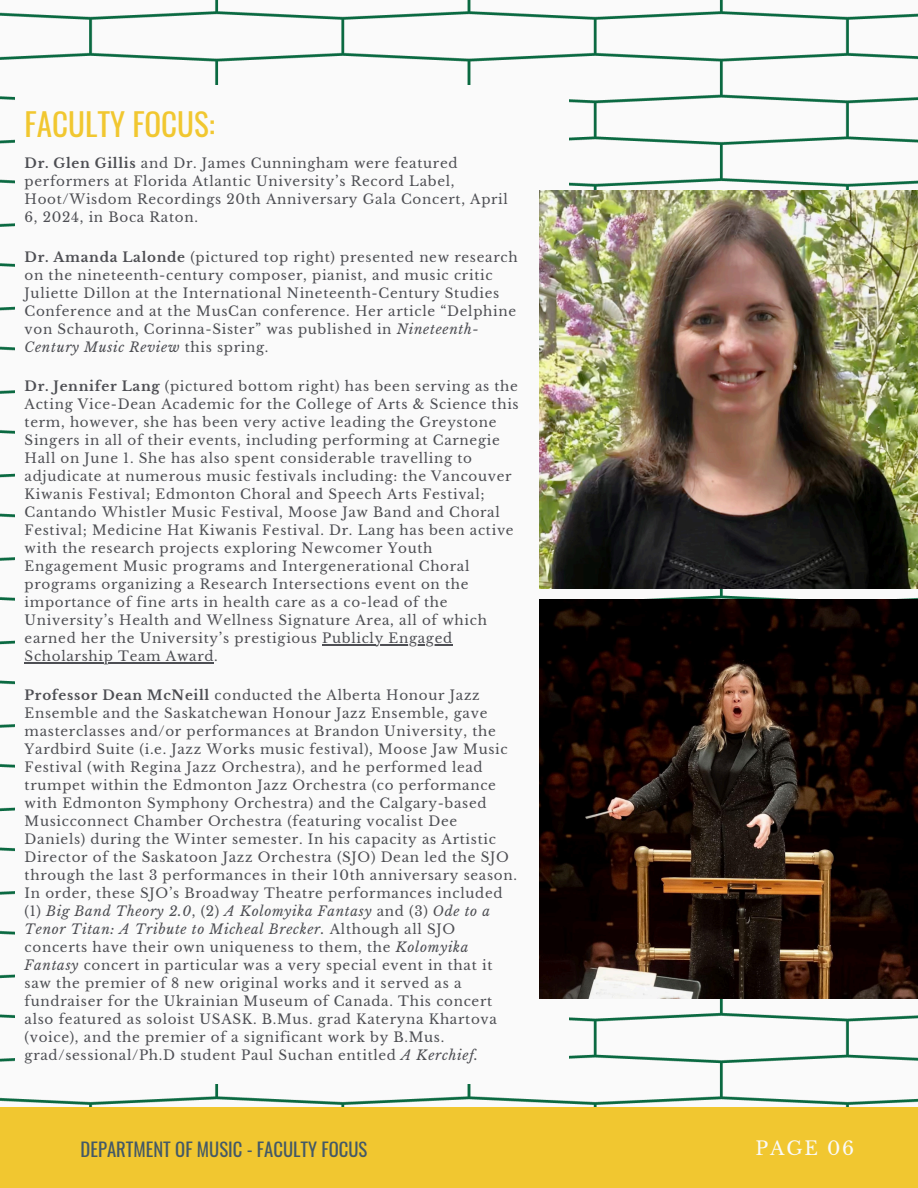
<style>
.page{position:relative;width:918px;height:1188px;background:#fff}
.page>*{position:absolute;margin:0;border:0;box-sizing:border-box;transform-origin:0 0}
.t1{font:31.2px "Oswald";color:#f1c730}
.t2{font:18.6px "Oswald";color:#435967}
.t3{font:18.6px "Libre Baskerville";letter-spacing:.1em;color:#fafafa}
.t4{font:13.5px/18px "Libre Baskerville";letter-spacing:.05em;color:#4d4e53}
.s1{font-weight:700}
.s2{font-style:italic}
</style>
<div class="page">
<img style="left:0;top:0;width:918px;height:1107px">
<div style="left:15px;top:85px;width:554px;height:999px;background:#fafafa"></div>
<img style="left:539px;top:190px;width:379px;height:399px">
<img style="left:539px;top:600px;width:379px;height:398px">
<div style="left:0;top:1107px;width:918px;height:81px;background:#f1c730"></div>
<hr style="left:322px;top:644px;width:131px;height:1px;background:#4d4e53">
<hr style="left:25px;top:662px;width:189px;height:1px;background:#4d4e53">
<h1 class="t1" style="left:25px;top:100px;width:192px">FACULTY FOCUS:</h1>
<p class="t4" style="left:25px;top:154px;width:485px"><span class="s1">Dr. Glen Gillis</span> and Dr. James Cunningham were featured performers at Florida Atlantic University’s Record Label, Hoot/Wisdom Recordings 20th Anniversary Gala Concert, April 6, 2024, in Boca Raton.</p>
<p class="t4" style="left:25px;top:248px;width:495px"><span class="s1">Dr. Amanda Lalonde</span> (pictured top right) presented new research on the nineteenth-century composer, pianist, and music critic Juliette Dillon at the International Nineteenth-Century Studies Conference and at the MusCan conference. Her article “Delphine von Schauroth, Corinna-Sister” was published in <span class="s2">Nineteenth-Century Music Review</span> this spring.</p>
<p class="t4" style="left:25px;top:377px;width:496px"><span class="s1">Dr. Jennifer Lang</span> (pictured bottom right) has been serving as the Acting Vice-Dean Academic for the College of Arts &amp; Science this term, however, she has been very active leading the Greystone Singers in all of their events, including performing at Carnegie Hall on June 1. She has also spent considerable travelling to adjudicate at numerous music festivals including: the Vancouver Kiwanis Festival; Edmonton Choral and Speech Arts Festival; Cantando Whistler Music Festival, Moose Jaw Band and Choral Festival; Medicine Hat Kiwanis Festival. Dr. Lang has been active with the research projects exploring Newcomer Youth Engagement Music programs and Intergenerational Choral programs organizing a Research Intersections event on the importance of fine arts in health care as a co-lead of the University’s Health and Wellness Signature Area, all of which earned her the University’s prestigious Publicly Engaged</p>
<p class="t4" style="left:25px;top:647px;width:195px">Scholarship Team Award.</p>
<p class="t4" style="left:25px;top:687px;width:494px"><span class="s1">Professor Dean McNeill</span> conducted the Alberta Honour Jazz Ensemble and the Saskatchewan Honour Jazz Ensemble, gave masterclasses and/or performances at Brandon University, the Yardbird Suite (i.e. Jazz Works music festival), Moose Jaw Music Festival (with Regina Jazz Orchestra), and he performed lead trumpet within the Edmonton Jazz Orchestra (co performance with Edmonton Symphony Orchestra) and the Calgary-based Musicconnect Chamber Orchestra (featuring vocalist Dee Daniels) during the Winter semester. In his capacity as Artistic Director of the Saskatoon Jazz Orchestra (SJO) Dean led the SJO through the last 3 performances in their 10th anniversary season.<br>In order, these SJO’s Broadway Theatre performances included (1) <span class="s2">Big Band Theory 2.0</span>, (2) <span class="s2">A Kolomyika Fantasy</span> and (3) <span class="s2">Ode to a</span></p>
<h2 class="t4" style="left:25px;top:921px;width:474px"><span class="s2">Tenor Titan: A Tribute to Micheal Brecker.</span> Although all SJO concerts have their own uniqueness to them, the <span class="s2">Kolomyika Fantasy</span> concert in particular was a very special event in that it saw the premier of 8 new original works and it served as a fundraiser for the Ukrainian Museum of Canada. This concert also featured as soloist USASK. B.Mus. grad Kateryna Khartova (voice), and the premier of a significant work by B.Mus. grad/sessional/Ph.D student Paul Suchan entitled <span class="s2">A Kerchief.</span></h2>
<h2 class="t2" style="left:81px;top:1135px;width:288px">DEPARTMENT OF MUSIC - FACULTY FOCUS</h2>
<h2 class="t3" style="left:755px;top:1137px;width:100px">PAGE 06</h2>
</div>
